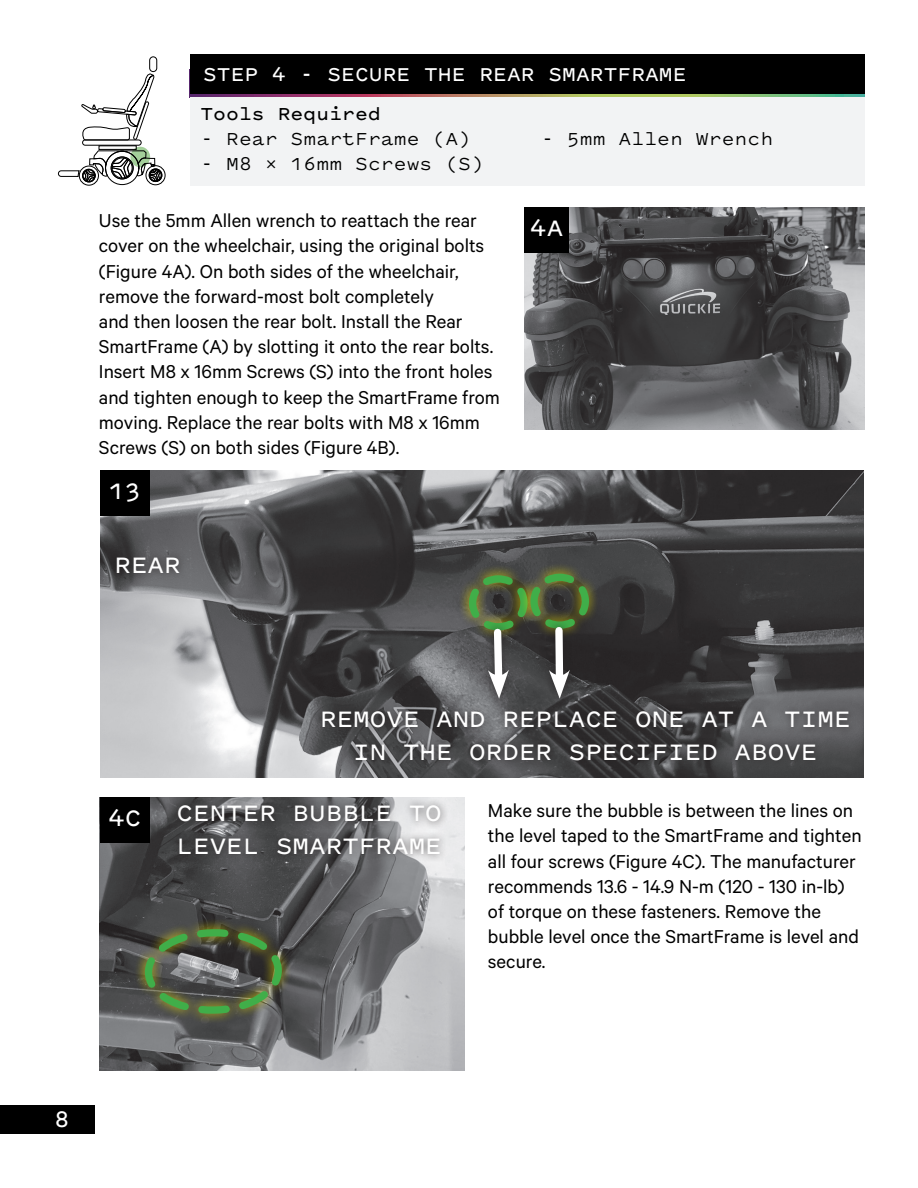
<style>
.page{position:relative;width:918px;height:1188px;background:#fff}
.page>*{position:absolute;margin:0;border:0;box-sizing:border-box;transform-origin:0 0}
.t1{font:600 27px/32.4px "Pitch Sans";color:#fff;text-align:center}
.t2{font:600 25.5px "Pitch Sans";color:#fff}
.t3{font:600 22.5px "Pitch Sans";color:#fff}
.t4{font:21px/25.2px "Calibre";color:#000}
.t5{font:500 21px "Pitch Sans";color:#000}
.t6{font:600 21px "Pitch Sans";color:#000}
</style>
<div class="page">
<img style="left:100px;top:470px;width:763px;height:308px">
<img style="left:525px;top:207px;width:340px;height:223px">
<img style="left:100px;top:797px;width:365px;height:273px">
<div style="left:315px;top:704px;width:541px;height:64px;background:#231f20;opacity:.75"></div>
<div style="left:109px;top:550px;width:78px;height:31px;background:#231f20;opacity:.75"></div>
<div style="left:171px;top:798px;width:277px;height:65px;background:#231f20;opacity:.75"></div>
<svg style="left:132px;top:916px;width:162px;height:110px;background:#545f4d"></svg>
<div style="left:130px;top:147px;width:20px;height:20px;background:#a3cf9a;border-radius:50%"></div>
<div style="left:82px;top:140px;width:59px;height:5px;border:1px solid #000;border-radius:3px"></div>
<div style="left:149px;top:57px;width:8px;height:15px;border:1px solid #000;border-radius:4px"></div>
<svg style="left:81px;top:73px;width:73px;height:68px"></svg>
<div style="left:99px;top:146px;width:38px;height:4px;border:1px solid #000"></div>
<svg style="left:58px;top:150px;width:108px;height:35px"></svg>
<div style="left:0;top:1106px;width:94px;height:28px;background:#000"></div>
<svg style="left:190px;top:93px;width:675px;height:4px;background:#736650"></svg>
<div style="left:190px;top:54px;width:675px;height:39px;background:#000"></div>
<div style="left:190px;top:97px;width:675px;height:88px;background:#f2f3f4"></div>
<div style="left:525px;top:207px;width:44px;height:46px;background:#000"></div>
<div style="left:100px;top:470px;width:50px;height:46px;background:#000"></div>
<div style="left:540px;top:618px;width:39px;height:89px;background:#231f20;opacity:.75"></div>
<div style="left:100px;top:797px;width:50px;height:45px;background:#000"></div>
<div style="left:479px;top:619px;width:39px;height:88px;background:#231f20;opacity:.75"></div>
<svg style="left:457px;top:561px;width:144px;height:138px;background:#535c4d"></svg>
<p class="t3" style="left:203px;top:59px;width:485px">STEP 4 - SECURE THE REAR SMARTFRAME</p>
<p class="t6" style="left:200px;top:100px;width:182px">Tools Required</p>
<p class="t5" style="left:200px;top:125px;width:272px">- Rear SmartFrame (A)</p>
<p class="t5" style="left:200px;top:150px;width:285px">- M8 x 16mm Screws (S)</p>
<p class="t5" style="left:541px;top:125px;width:234px">- 5mm Allen Wrench</p>
<p class="t4" style="left:99px;top:207px;width:402px">Use the 5mm Allen wrench to reattach the rear cover on the wheelchair, using the original bolts (Figure 4A). On both sides of the wheelchair, remove the forward-most bolt completely<br>and then loosen the rear bolt. Install the Rear SmartFrame (A) by slotting it onto the rear bolts.<br>Insert M8 x 16mm Screws (S) into the front holes and tighten enough to keep the SmartFrame from moving. Replace the rear bolts with M8 x 16mm Screws (S) on both sides (Figure 4B).</p>
<p class="t1" style="left:108px;top:473px;width:35px">13</p>
<p class="t1" style="left:114px;top:548px;width:68px">REAR</p>
<p class="t1" style="left:530px;top:211px;width:35px">4A</p>
<p class="t1" style="left:320px;top:702px;width:532px">REMOVE AND REPLACE ONE AT A TIME<br>IN THE ORDER SPECIFIED ABOVE</p>
<p class="t1" style="left:108px;top:800px;width:35px">4C</p>
<p class="t4" style="left:488px;top:797px;width:375px">Make sure the bubble is between the lines on the level taped to the SmartFrame and tighten all four screws (Figure 4C). The manufacturer recommends 13.6 - 14.9 N-m (120 - 130 in-lb) of torque on these fasteners. Remove the bubble level once the SmartFrame is level and secure.</p>
<p class="t1" style="left:177px;top:796px;width:267px;text-align:left">CENTER BUBBLE TO<br>LEVEL SMARTFRAME</p>
<p class="t2" style="left:54px;top:1103px;width:17px">8</p>
</div>
